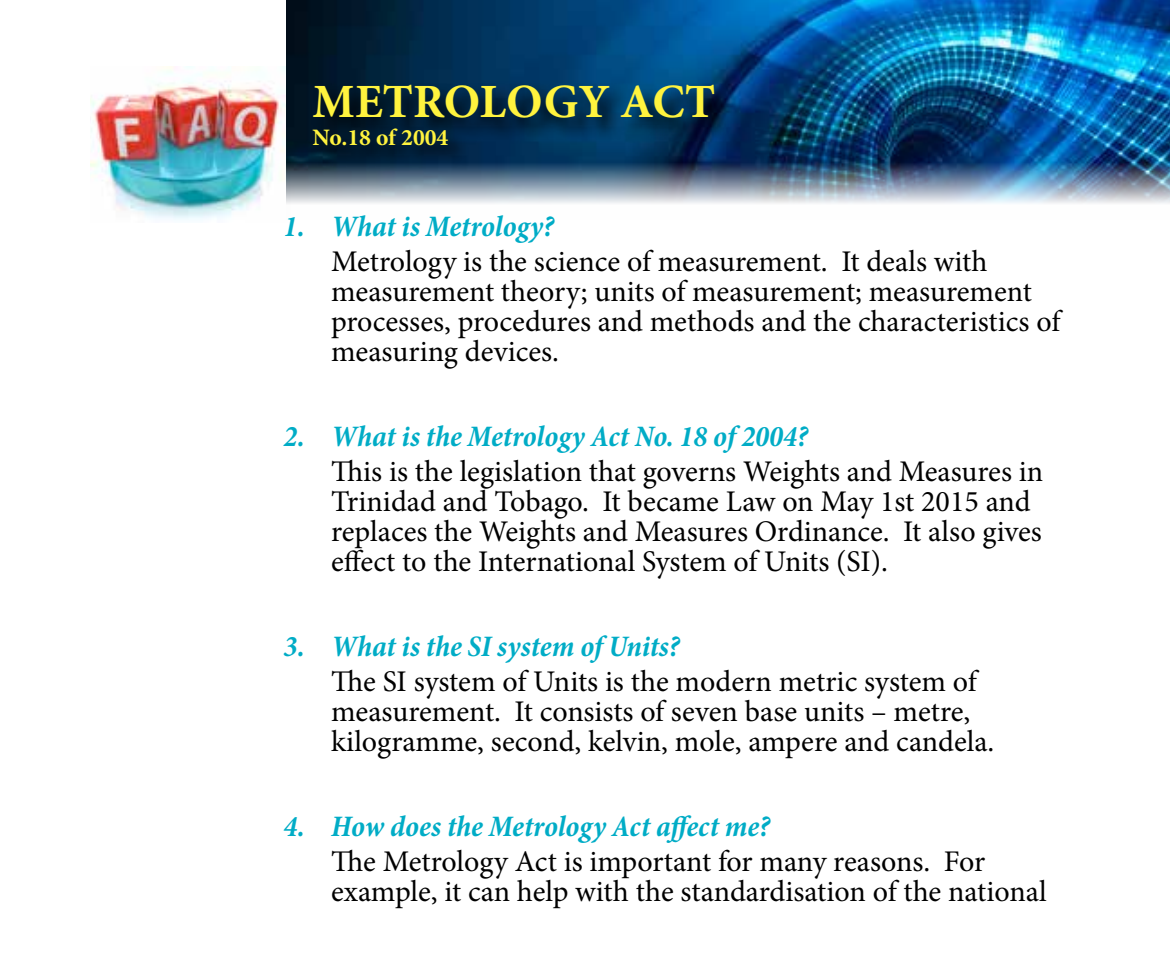
<style>
.page{position:relative;width:1170px;height:978px;background:#fff}
.page>*{position:absolute;margin:0;border:0;box-sizing:border-box;transform-origin:0 0}
.t1{font:700 47.75px "Minion Pro";color:#fff33e}
.t2{font:30px/30px "Minion Pro";letter-spacing:-.005em;color:#000}
.t3{font:italic 700 condensed 30px "Minion Pro";color:#00acc6}
.t4{font:700 23.5px "Minion Pro";color:#fff33e}
</style>
<div class="page">
<img style="left:90px;top:67px;width:196px;height:153px">
<img style="left:286px;top:0;width:883px;height:204px">
<svg style="left:311px;top:83px;width:426px;height:85px;background:#01294a"></svg>
<h1 class="t1" style="left:312px;top:69px;width:404px">METROLOGY ACT</h1>
<p class="t4" style="left:312px;top:121px;width:137px">No.18 of 2004</p>
<p class="t3" style="left:283px;top:205px;width:272px">1. What is Metrology?</p>
<p class="t2" style="left:331px;top:246px;width:730px">Metrology is the science of measurement. It deals with measurement theory; units of measurement; measurement processes, procedures and methods and the characteristics of measuring devices.</p>
<p class="t3" style="left:283px;top:415px;width:525px">2. What is the Metrology Act No. 18 of 2004?</p>
<p class="t2" style="left:331px;top:456px;width:713px">This is the legislation that governs Weights and Measures in Trinidad and Tobago. It became Law on May 1st 2015 and replaces the Weights and Measures Ordinance. It also gives effect to the International System of Units (SI).</p>
<p class="t3" style="left:283px;top:625px;width:397px">3. What is the SI system of Units?</p>
<p class="t2" style="left:331px;top:666px;width:664px">The SI system of Units is the modern metric system of measurement. It consists of seven base units – metre, kilogramme, second, kelvin, mole, ampere and candela.</p>
<p class="t3" style="left:283px;top:805px;width:487px">4. How does the Metrology Act affect me?</p>
<p class="t2" style="left:331px;top:846px;width:717px">The Metrology Act is important for many reasons. For example, it can help with the standardisation of the national</p>
</div>
